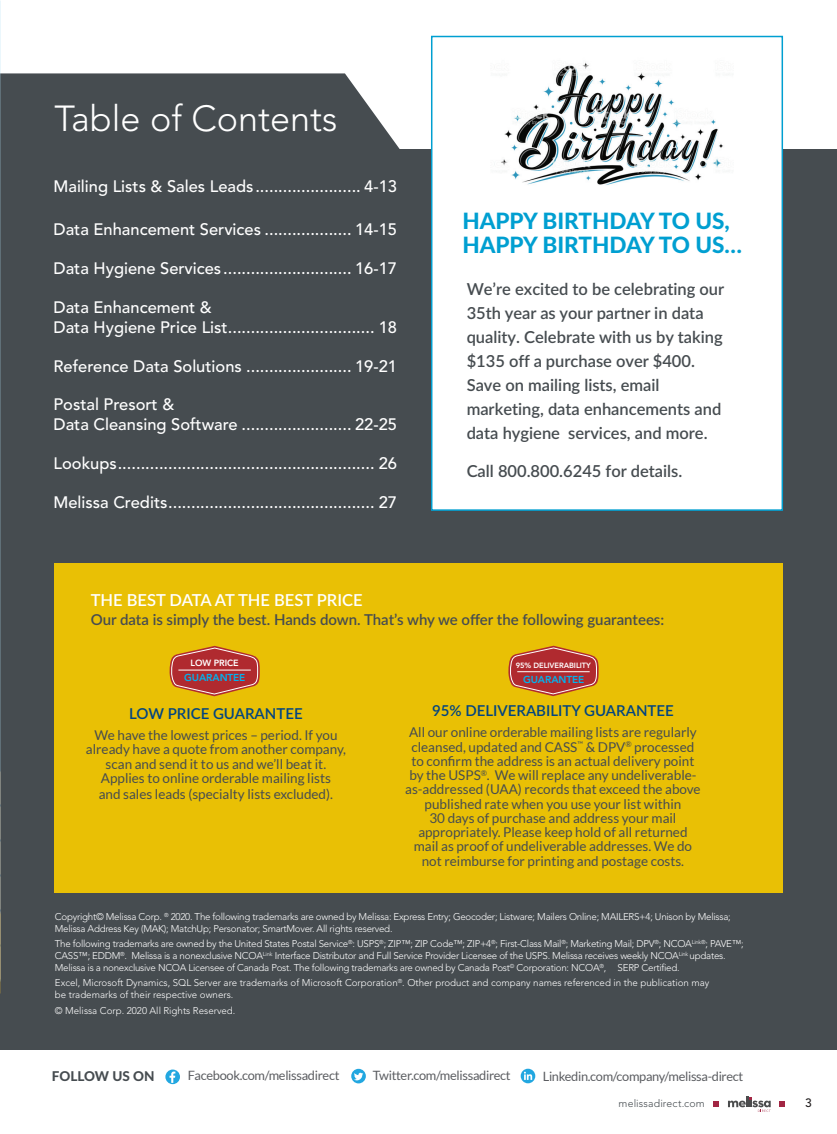
<style>
.page{position:relative;width:837px;height:1134px;background:#fff}
.page>*{position:absolute;margin:0;border:0;box-sizing:border-box;transform-origin:0 0}
.t1{font:300 36px "Avenir LT Std";color:#fff}
.t2{font:800 22.5px/24px "Lato";color:#009fd1}
.t3{font:500 16.5px/19.5px "Avenir LT Std";color:#fff}
.t4{font:600 16.5px/24px "Lato";color:#464c50}
.t5{font:600 16.5px "Lato";color:#fff}
.t6{font:600 15px "Lato";color:#464c50}
.t7{font:600 15px "Lato";color:#014481}
.t8{font:13.5px/14.2px "Lato";color:#464c50;text-align:center}
.t9{font:800 13.5px "Lato";color:#464c50}
.t10{font:12.9px "Lato";letter-spacing:-.025em;color:#5b5d61}
.t11{font:500 12px "Avenir LT Std";color:#231f20}
.t12{font:300 10.5px "Avenir LT Std";letter-spacing:.015em;color:#464c50}
.t13{font:800 10.05px "Avenir LT Std";letter-spacing:-.01em;color:#00b3ef}
.t14{font:300 9.75px/12px "Avenir LT Std";letter-spacing:-.025em;color:#fff}
.t15{font:300 9.75px/12px "Avenir LT Std";color:#fff}
.t16{font:800 9px "Avenir LT Std";letter-spacing:-.01em;color:#fff}
.t17{font:800 7.5px "Avenir LT Std";letter-spacing:-.01em;color:#fff}
</style>
<div class="page">
<svg style="left:713px;top:1102px;width:6px;height:5px"></svg>
<svg style="left:728px;top:1096px;width:43px;height:16px"></svg>
<svg style="left:780px;top:1102px;width:5px;height:5px"></svg>
<div style="left:0;top:149px;width:837px;height:901px;background:#464c50"></div>
<div style="left:431px;top:36px;width:352px;height:475px;background:#fff;border:2px solid #009fd1"></div>
<svg style="left:0;top:73px;width:400px;height:78px;background:#53595c"></svg>
<img style="left:494px;top:62px;width:229px;height:123px">
<div style="left:521px;top:1069px;width:14px;height:14px;background:#22a7e0;border-radius:50%"></div>
<svg style="left:524px;top:1072px;width:8px;height:8px"></svg>
<svg style="left:165px;top:1070px;width:15px;height:14px"></svg>
<svg style="left:170px;top:1072px;width:5px;height:11px"></svg>
<svg style="left:351px;top:1069px;width:15px;height:14px"></svg>
<svg style="left:354px;top:1073px;width:9px;height:7px"></svg>
<div style="left:54px;top:564px;width:729px;height:329px;background:#e9c005"></div>
<svg style="left:0;top:163px;width:1px;height:17px"></svg>
<svg style="left:0;top:242px;width:1px;height:17px"></svg>
<svg style="left:0;top:758px;width:1px;height:223px"></svg>
<svg style="left:508px;top:646px;width:91px;height:50px"></svg>
<hr style="left:517px;top:671px;width:73px;height:1px;background:#fff">
<svg style="left:170px;top:646px;width:90px;height:50px"></svg>
<hr style="left:178px;top:670px;width:73px;height:1px;background:#fff">
<h1 class="t1" style="left:55px;top:98px;width:284px">Table of Contents</h1>
<h3 class="t3" style="left:54px;top:177px;width:345px">Mailing Lists &amp; Sales Leads....................... 4-13</h3>
<h3 class="t3" style="left:54px;top:220px;width:345px">Data Enhancement Services ................... 14-15</h3>
<h3 class="t3" style="left:54px;top:259px;width:345px">Data Hygiene Services ............................ 16-17</h3>
<h3 class="t3" style="left:54px;top:298px;width:345px">Data Enhancement &amp;<br>Data Hygiene Price List................................ 18</h3>
<h3 class="t3" style="left:54px;top:356px;width:345px">Reference Data Solutions ....................... 19-21</h3>
<h3 class="t3" style="left:54px;top:395px;width:345px">Postal Presort &amp;<br>Data Cleansing Software ........................ 22-25</h3>
<h3 class="t3" style="left:54px;top:454px;width:345px">Lookups........................................................ 26</h3>
<h3 class="t3" style="left:54px;top:493px;width:345px">Melissa Credits............................................. 27</h3>
<h2 class="t2" style="left:462px;top:208px;width:281px">HAPPY BIRTHDAY TO US,<br>HAPPY BIRTHDAY TO US…</h2>
<h3 class="t4" style="left:467px;top:276px;width:259px">We’re excited to be celebrating our<br>35th year as your partner in data quality. Celebrate with us by taking $135 off a purchase over $400.<br>Save on mailing lists, email marketing, data enhancements and data hygiene services, and more.</h3>
<h3 class="t4" style="left:467px;top:458px;width:217px">Call 800.800.6245 for details.</h3>
<h3 class="t5" style="left:91px;top:588px;width:273px">THE BEST DATA AT THE BEST PRICE</h3>
<h3 class="t6" style="left:91px;top:609px;width:575px">Our data is simply the best. Hands down. That’s why we offer the following guarantees:</h3>
<p class="t16" style="left:191px;top:658px;width:50px">LOW PRICE</p>
<p class="t13" style="left:184px;top:672px;width:63px">GUARANTEE</p>
<h3 class="t7" style="left:129px;top:703px;width:175px">LOW PRICE GUARANTEE</h3>
<h3 class="t8" style="left:86px;top:728px;width:262px">We have the lowest prices – period. If you already have a quote from another company, scan and send it to us and we’ll beat it.<br>Applies to online orderable mailing lists</h3>
<h3 class="t8" style="left:99px;top:787px;width:236px">and sales leads (specialty lists excluded).</h3>
<p class="t17" style="left:516px;top:661px;width:77px">95% DELIVERABILITY</p>
<p class="t13" style="left:523px;top:673px;width:63px">GUARANTEE</p>
<h3 class="t7" style="left:432px;top:700px;width:243px">95% DELIVERABILITY GUARANTEE</h3>
<p class="t8" style="left:405px;top:725px;width:297px">All our online orderable mailing lists are regularly cleansed, updated and CASS<sup>™</sup> &amp; DPV<sup>®</sup> processed to confirm the address is an actual delivery point by the USPS<sup>®</sup>. We will replace any undeliverable&shy;as-addressed (UAA) records that exceed the above published rate when you use your list within<br>30 days of purchase and address your mail appropriately. Please keep hold of all returned mail as proof of undeliverable addresses. We do not reimburse for printing and postage costs.</p>
<p class="t14" style="left:55px;top:911px;width:677px">Copyright© Melissa Corp. <sup>®</sup> 2020. The following trademarks are owned by Melissa: Express Entry; Geocoder; Listware; Mailers Online; MAILERS+4; Unison by Melissa;<br>Melissa Address Key (MAK); MatchUp; Personator; SmartMover. All rights reserved.</p>
<p class="t14" style="left:55px;top:938px;width:690px">The following trademarks are owned by the United States Postal Service<sup>®</sup>: USPS<sup>®</sup>; ZIP™; ZIP Code™; ZIP+4<sup>®</sup>; First-Class Mail<sup>®</sup>; Marketing Mail; DPV<sup>®</sup>; NCOA<sup>Link®</sup>; PAVE™;<br>CASS™; EDDM<sup>®</sup>. Melissa is a nonexclusive NCOA<sup>Link</sup> Interface Distributor and Full Service Provider Licensee of the USPS. Melissa receives weekly NCOA<sup>Link</sup> updates.<br>Melissa is a nonexclusive NCOA Licensee of Canada Post. The following trademarks are owned by Canada Post<sup>©</sup> Corporation: NCOA<sup>®</sup>, SERP Certified.</p>
<p class="t15" style="left:55px;top:977px;width:656px">Excel, Microsoft Dynamics, SQL Server are trademarks of Microsoft Corporation<sup>®</sup>. Other product and company names referenced in the publication may be trademarks of their respective owners.</p>
<p class="t15" style="left:55px;top:1004px;width:182px">© Melissa Corp. 2020 All Rights Reserved.</p>
<h3 class="t9" style="left:52px;top:1066px;width:104px">FOLLOW US ON</h3>
<h3 class="t10" style="left:188px;top:1068px;width:153px">Facebook.com/melissadirect</h3>
<h3 class="t10" style="left:373px;top:1068px;width:139px">Twitter.com/melissadirect</h3>
<h3 class="t10" style="left:543px;top:1069px;width:202px">Linkedin.com/company/melissa-direct</h3>
<p class="t12" style="left:619px;top:1097px;width:88px">melissadirect.com</p>
<p class="t11" style="left:805px;top:1096px;width:8px">3</p>
</div>
